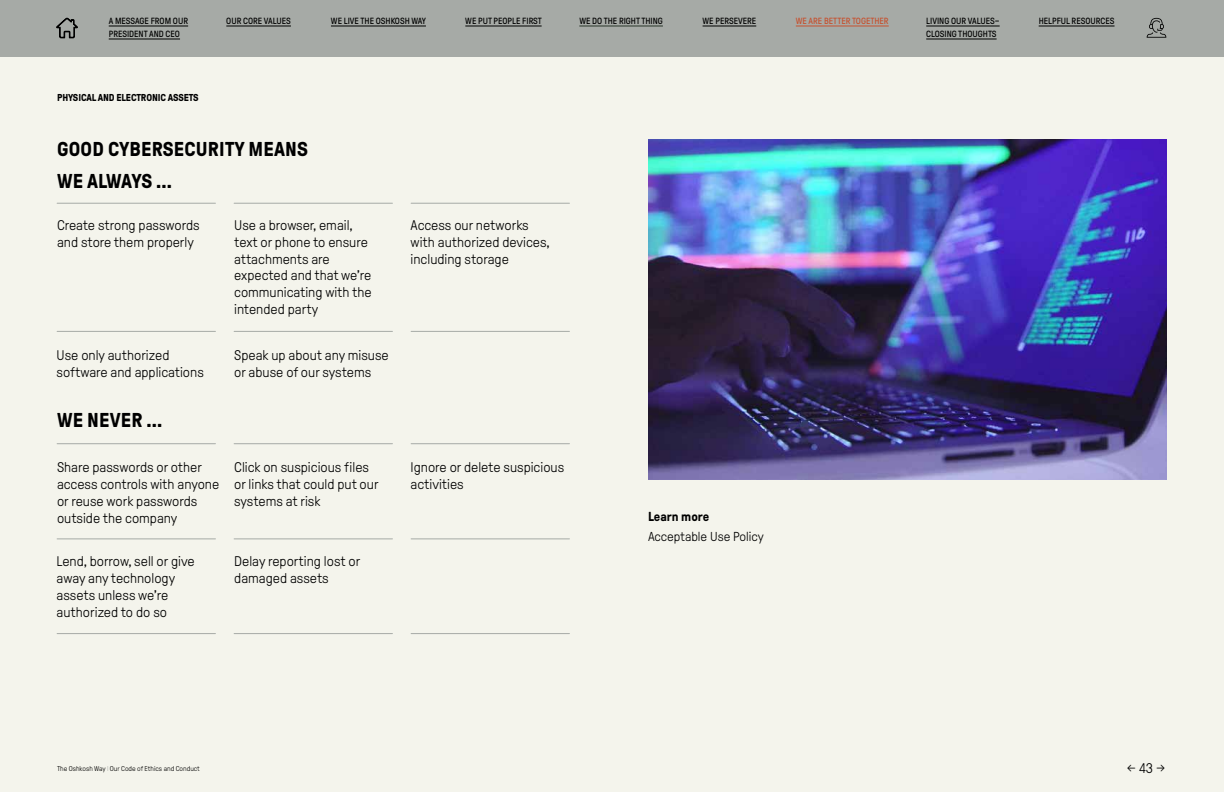
<style>
.page{position:relative;width:1224px;height:792px;background:#fff}
.page>*{position:absolute;margin:0;border:0;box-sizing:border-box;transform-origin:0 0}
.t1{font:700 20px "GT Pressura Pro";letter-spacing:.01em;color:#000}
.t2{font:700 20px "GT Pressura Pro";letter-spacing:-.025em;color:#000}
.t3{font:300 14px/16.8px "GT Pressura Pro";color:#000}
.t4{font:300 13px "GT Pressura Pro";color:#000}
.t5{font:700 13px "GT Pressura Pro";color:#000}
.t6{font:700 10px "GT Pressura Pro";letter-spacing:-.01em;color:#000}
.t7{font:9px/13px "GT Pressura Pro";color:#000}
.t8{font:9px "GT Pressura Pro";color:#c6512f}
.t9{font:300 7px "GT Pressura Pro";color:#000}
.s1{color:#a6aaa6}
</style>
<div class="page">
<div style="left:0;top:54px;width:1224px;height:738px;background:#f4f4ec"></div>
<div style="left:0;top:0;width:1224px;height:57px;background:#a6aaa6"></div>
<hr style="left:1039px;top:26px;width:76px;height:1px;background:#000">
<hr style="left:226px;top:26px;width:65px;height:1px;background:#000">
<hr style="left:109px;top:26px;width:79px;height:1px;background:#000">
<hr style="left:109px;top:39px;width:71px;height:1px;background:#000">
<hr style="left:331px;top:26px;width:95px;height:1px;background:#000">
<hr style="left:579px;top:26px;width:84px;height:1px;background:#29362a">
<hr style="left:703px;top:26px;width:53px;height:1px;background:#000">
<hr style="left:796px;top:26px;width:93px;height:1px;background:#c6512f">
<hr style="left:465px;top:26px;width:77px;height:1px;background:#000">
<svg style="left:56px;top:18px;width:22px;height:20px"></svg>
<svg style="left:1147px;top:18px;width:19px;height:20px"></svg>
<hr style="left:926px;top:26px;width:74px;height:1px;background:#000">
<hr style="left:926px;top:39px;width:71px;height:1px;background:#000">
<img style="left:648px;top:140px;width:519px;height:339px">
<hr style="left:57px;top:203px;width:158px;height:1px;background:#a6aaa6">
<hr style="left:57px;top:443px;width:158px;height:1px;background:#a6aaa6">
<hr style="left:57px;top:633px;width:158px;height:1px;background:#a6aaa6">
<hr style="left:57px;top:331px;width:158px;height:1px;background:#a6aaa6">
<hr style="left:57px;top:538px;width:158px;height:1px;background:#a6aaa6">
<hr style="left:234px;top:203px;width:158px;height:1px;background:#a6aaa6">
<hr style="left:234px;top:443px;width:158px;height:1px;background:#a6aaa6">
<hr style="left:234px;top:633px;width:158px;height:1px;background:#a6aaa6">
<hr style="left:234px;top:331px;width:158px;height:1px;background:#a6aaa6">
<hr style="left:234px;top:538px;width:158px;height:1px;background:#a6aaa6">
<hr style="left:411px;top:203px;width:158px;height:1px;background:#a6aaa6">
<hr style="left:411px;top:331px;width:158px;height:1px;background:#a6aaa6">
<hr style="left:411px;top:443px;width:158px;height:1px;background:#a6aaa6">
<hr style="left:411px;top:633px;width:158px;height:1px;background:#a6aaa6">
<hr style="left:411px;top:538px;width:158px;height:1px;background:#a6aaa6">
<p class="t7" style="left:109px;top:15px;width:81px">A MESSAGE FROM OUR</p>
<p class="t7" style="left:226px;top:15px;width:66px">OUR CORE VALUES</p>
<p class="t7" style="left:1039px;top:15px;width:77px">HELPFUL RESOURCES</p>
<p class="t7" style="left:109px;top:28px;width:73px">PRESIDENT AND CEO</p>
<p class="t7" style="left:331px;top:15px;width:97px">WE LIVE THE OSHKOSH WAY</p>
<p class="t7" style="left:465px;top:15px;width:78px">WE PUT PEOPLE FIRST</p>
<p class="t7" style="left:579px;top:15px;width:85px">WE DO THE RIGHT THING</p>
<p class="t7" style="left:703px;top:15px;width:55px">WE PERSEVERE</p>
<p class="t8" style="left:796px;top:16px;width:94px">WE ARE BETTER TOGETHER</p>
<p class="t7" style="left:926px;top:15px;width:75px">LIVING OUR VALUES–<br>CLOSING THOUGHTS</p>
<p class="t6" style="left:57px;top:92px;width:143px">PHYSICAL AND ELECTRONIC ASSETS</p>
<h1 class="t1" style="left:57px;top:138px;width:252px">GOOD CYBERSECURITY MEANS</h1>
<h1 class="t2" style="left:57px;top:170px;width:116px">WE ALWAYS …</h1>
<p class="t3" style="left:57px;top:217px;width:144px">Create strong passwords and store them properly</p>
<p class="t3" style="left:57px;top:347px;width:149px">Use only authorized software and applications</p>
<h1 class="t1" style="left:57px;top:410px;width:107px">WE NEVER …</h1>
<p class="t3" style="left:57px;top:459px;width:164px">Share passwords or other access controls with anyone or reuse work passwords outside the company</p>
<p class="t3" style="left:57px;top:553px;width:140px">Lend, borrow, sell or give away any technology assets unless we’re authorized to do so</p>
<p class="t3" style="left:234px;top:217px;width:139px">Use a browser, email, text or phone to ensure attachments are expected and that we’re communicating with the intended party</p>
<p class="t3" style="left:234px;top:347px;width:156px">Speak up about any misuse or abuse of our systems</p>
<p class="t3" style="left:234px;top:459px;width:146px">Click on suspicious files or links that could put our systems at risk</p>
<p class="t3" style="left:234px;top:553px;width:128px">Delay reporting lost or damaged assets</p>
<p class="t3" style="left:411px;top:217px;width:141px">Access our networks with authorized devices, including storage</p>
<p class="t3" style="left:411px;top:459px;width:155px">Ignore or delete suspicious activities</p>
<p class="t5" style="left:648px;top:509px;width:63px">Learn more</p>
<p class="t4" style="left:648px;top:529px;width:117px">Acceptable Use Policy</p>
<p class="t9" style="left:57px;top:765px;width:144px">The Oshkosh Way <span class="s1">l</span> Our Code of Ethics and Conduct</p>
<p class="t3" style="left:1127px;top:760px;width:40px">← 43 →</p>
</div>
